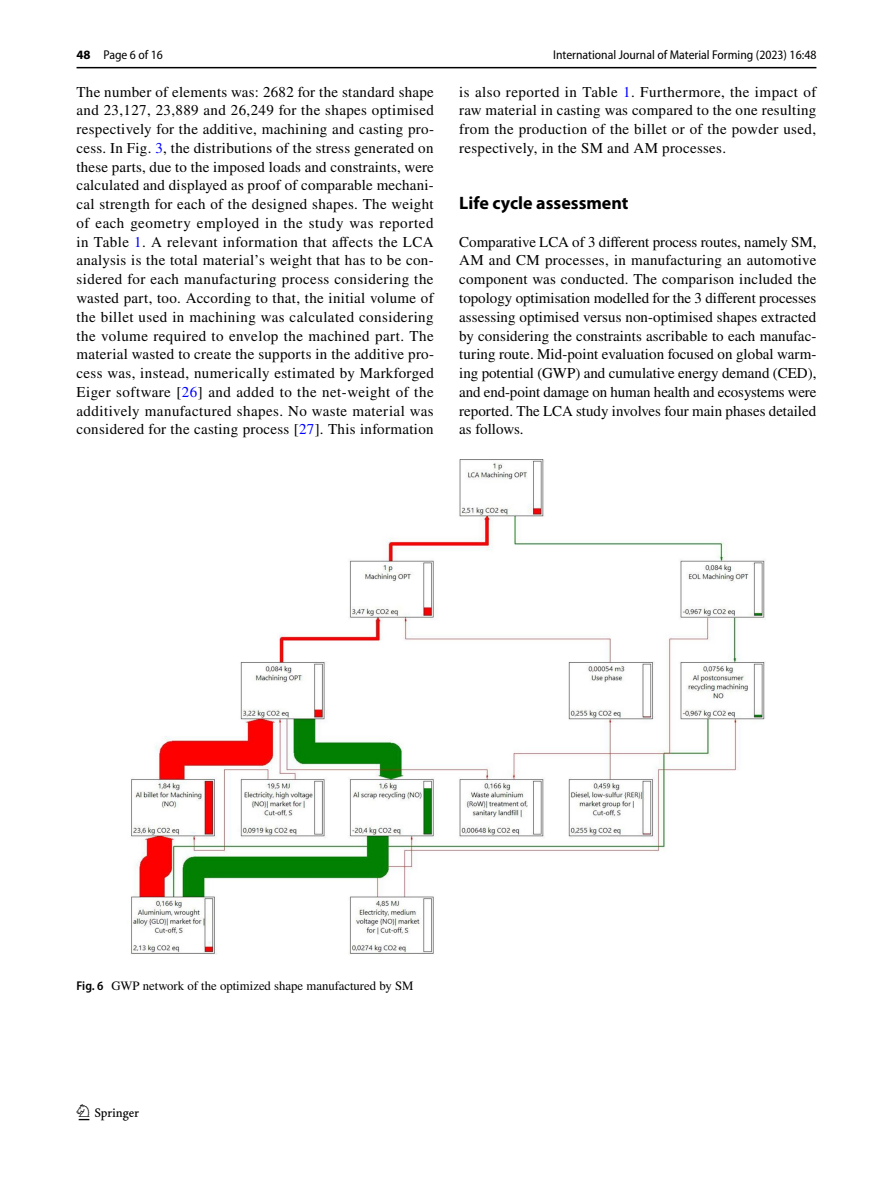
<style>
.page{position:relative;width:893px;height:1187px;background:#fff}
.page>*{position:absolute;margin:0;border:0;box-sizing:border-box;transform-origin:0 0}
.t1{font:22.5px "Springnew Regular 2";color:#000}
.t2{font:700 18px "Myriad Pro";color:#000}
.t3{font:15px/18.8px "STIX";letter-spacing:.02em;color:#000;text-align:justify}
.t4{font:semi-condensed 12.75px "Myriad Pro";color:#000}
.t5{font:12.75px "STIX";color:#000}
.s1{font-weight:700;font-stretch:normal}
.s2{color:#00f}
.s3{font-family:"Myriad Pro";font-weight:600;font-stretch:semi-condensed}
</style>
<div class="page">
<hr style="left:77px;top:67px;width:739px;height:1px;background:#000">
<img style="left:131px;top:459px;width:634px;height:495px">
<p class="t4" style="left:77px;top:48px;width:88px"><span class="s1">48</span> Page 6 of 16</p>
<p class="t3" style="left:77px;top:83px;width:359px">The number of elements was: 2682 for the standard shape and 23,127, 23,889 and 26,249 for the shapes optimised respectively for the additive, machining and casting pro&shy;cess. In Fig. <span class="s2">3</span>, the distributions of the stress generated on these parts, due to the imposed loads and constraints, were calculated and displayed as proof of comparable mechani&shy;cal strength for each of the designed shapes. The weight of each geometry employed in the study was reported in Table <span class="s2">1</span>. A relevant information that affects the LCA analysis is the total material’s weight that has to be con&shy;sidered for each manufacturing process considering the wasted part, too. According to that, the initial volume of the billet used in machining was calculated considering the volume required to envelop the machined part. The material wasted to create the supports in the additive pro&shy;cess was, instead, numerically estimated by Markforged Eiger software [<span class="s2">26</span>] and added to the net-weight of the additively manufactured shapes. No waste material was considered for the casting process [<span class="s2">27</span>]. This information</p>
<p class="t3" style="left:459px;top:83px;width:359px">is also reported in Table <span class="s2">1</span>. Furthermore, the impact of raw material in casting was compared to the one resulting from the production of the billet or of the powder used, respectively, in the SM and AM processes.</p>
<p class="t4" style="left:553px;top:48px;width:265px">International Journal of Material Forming (2023) 16:48</p>
<p class="t2" style="left:459px;top:191px;width:171px">Life cycle assessment</p>
<p class="t3" style="left:459px;top:233px;width:359px">Comparative LCA of 3 different process routes, namely SM, AM and CM processes, in manufacturing an automotive component was conducted. The comparison included the topology optimisation modelled for the 3 different processes assessing optimised versus non-optimised shapes extracted by considering the constraints ascribable to each manufac&shy;turing route. Mid-point evaluation focused on global warm&shy;ing potential (GWP) and cumulative energy demand (CED), and end-point damage on human health and ecosystems were reported. The LCA study involves four main phases detailed as follows.</p>
<p class="t5" style="left:77px;top:976px;width:338px"><span class="s3">Fig. 6</span> GWP network of the optimized shape manufactured by SM</p>
<h1 class="t1" style="left:79px;top:1104px;width:62px">1 3</h1>
</div>
